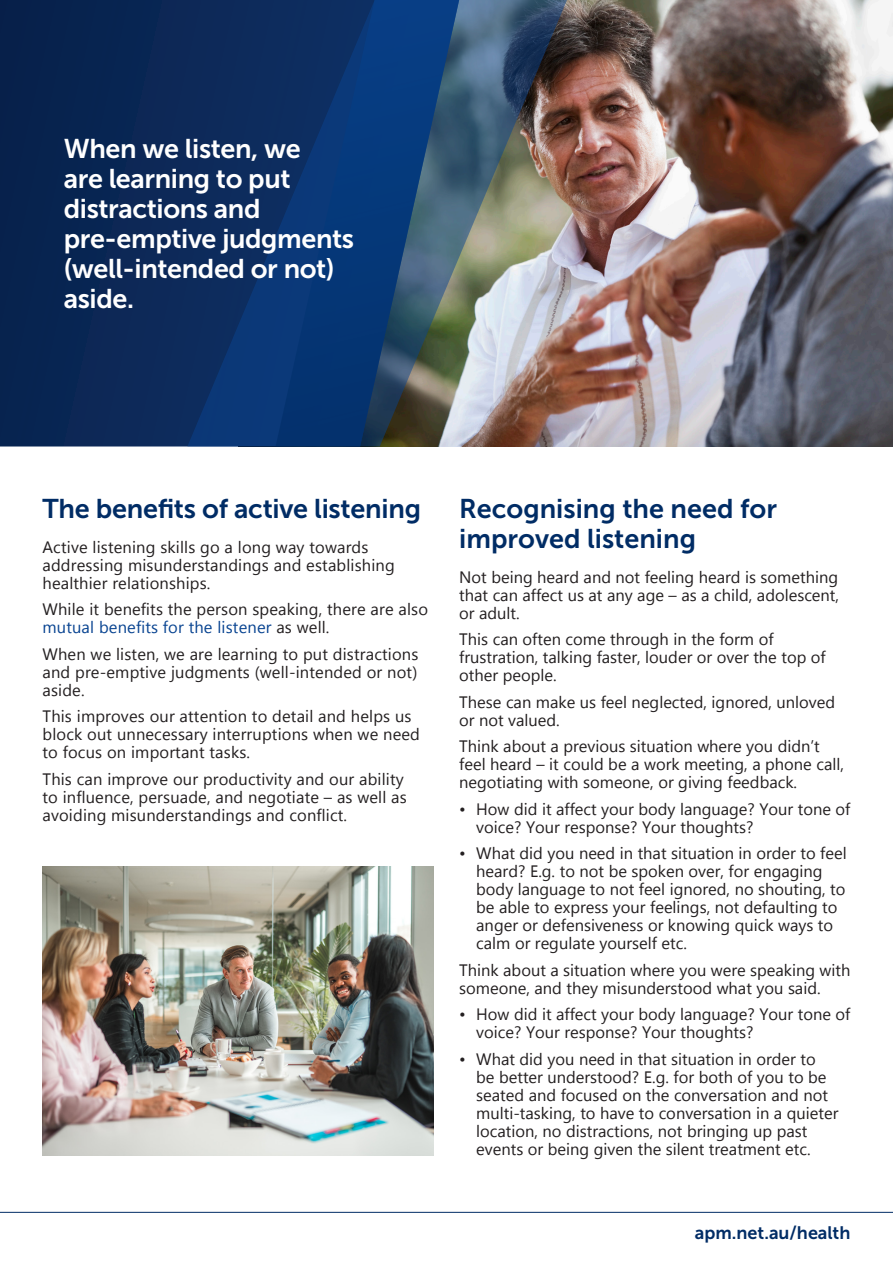
<style>
.page{position:relative;width:893px;height:1263px;background:#fff}
.page>*{position:absolute;margin:0;border:0;box-sizing:border-box;transform-origin:0 0}
.H1{font:27px/30px "Museo Sans 700";letter-spacing:-.015em;color:#fff}
.H2{font:27px/30px "Museo Sans 700";color:#002c65}
.t1{font:18px "Museo Sans 700";color:#002c65}
.H2-2{font:16.5px/18px "Gadugi";color:#231f20}
.s1{color:#094491}
</style>
<div class="page">
<img style="left:576px;top:0;width:317px;height:446px">
<div style="left:0;top:0;width:187px;height:446px;background:#072552"></div>
<img style="left:187px;top:0;width:389px;height:446px">
<hr style="left:0;top:1212px;width:893px;height:1px;background:#002c65">
<svg style="left:276px;top:0;width:188px;height:446px;background:#1a4170"></svg>
<img style="left:43px;top:866px;width:391px;height:289px">
<p class="H1" style="left:64px;top:134px;width:292px">When we listen, we<br>are learning to put distractions and pre-emptive judgments (well-intended or not) aside.</p>
<h1 class="H2" style="left:43px;top:493px;width:380px">The benefits of active listening</h1>
<h1 class="H2-2" style="left:43px;top:538px;width:354px">Active listening skills go a long way towards addressing misunderstandings and establishing healthier relationships.</h1>
<h1 class="H2-2" style="left:43px;top:600px;width:387px">While it benefits the person speaking, there are also <span class="s1">mutual benefits for the listener</span> as well.</h1>
<h1 class="H2-2" style="left:43px;top:645px;width:377px;text-align:justify">When we listen, we are learning to put distractions and pre-emptive judgments (well-intended or not) aside.</h1>
<h1 class="H2-2" style="left:43px;top:707px;width:379px">This improves our attention to detail and helps us block out unnecessary interruptions when we need to focus on important tasks.</h1>
<h1 class="H2-2" style="left:43px;top:770px;width:366px">This can improve our productivity and our ability to influence, persuade, and negotiate – as well as avoiding misunderstandings and conflict.</h1>
<h1 class="H2" style="left:459px;top:493px;width:319px">Recognising the need for improved listening</h1>
<p class="H2-2" style="left:459px;top:568px;width:381px;text-align:justify">Not being heard and not feeling heard is something that can affect us at any age – as a child, adolescent, or adult.</p>
<p class="H2-2" style="left:459px;top:630px;width:368px">This can often come through in the form of frustration, talking faster, louder or over the top of other people.</p>
<p class="H2-2" style="left:459px;top:693px;width:377px">These can make us feel neglected, ignored, unloved or not valued.</p>
<p class="H2-2" style="left:459px;top:737px;width:386px">Think about a previous situation where you didn’t feel heard – it could be a work meeting, a phone call, negotiating with someone, or giving feedback.</p>
<p class="H2-2" style="left:476px;top:800px;width:376px;text-indent:-17px">• How did it affect your body language? Your tone of voice? Your response? Your thoughts?</p>
<p class="H2-2" style="left:476px;top:844px;width:372px;text-indent:-17px">• What did you need in that situation in order to feel heard? E.g. to not be spoken over, for engaging body language to not feel ignored, no shouting, to be able to express your feelings, not defaulting to anger or defensiveness or knowing quick ways to calm or regulate yourself etc.</p>
<p class="H2-2" style="left:459px;top:961px;width:393px">Think about a situation where you were speaking with someone, and they misunderstood what you said.</p>
<p class="H2-2" style="left:476px;top:1005px;width:376px;text-indent:-17px">• How did it affect your body language? Your tone of voice? Your response? Your thoughts?</p>
<p class="H2-2" style="left:476px;top:1050px;width:364px;text-indent:-17px">• What did you need in that situation in order to<br>be better understood? E.g. for both of you to be seated and focused on the conversation and not multi-tasking, to have to conversation in a quieter location, no distractions, not bringing up past events or being given the silent treatment etc.</p>
<h3 class="t1" style="left:695px;top:1222px;width:157px">apm.net.au/health</h3>
</div>
